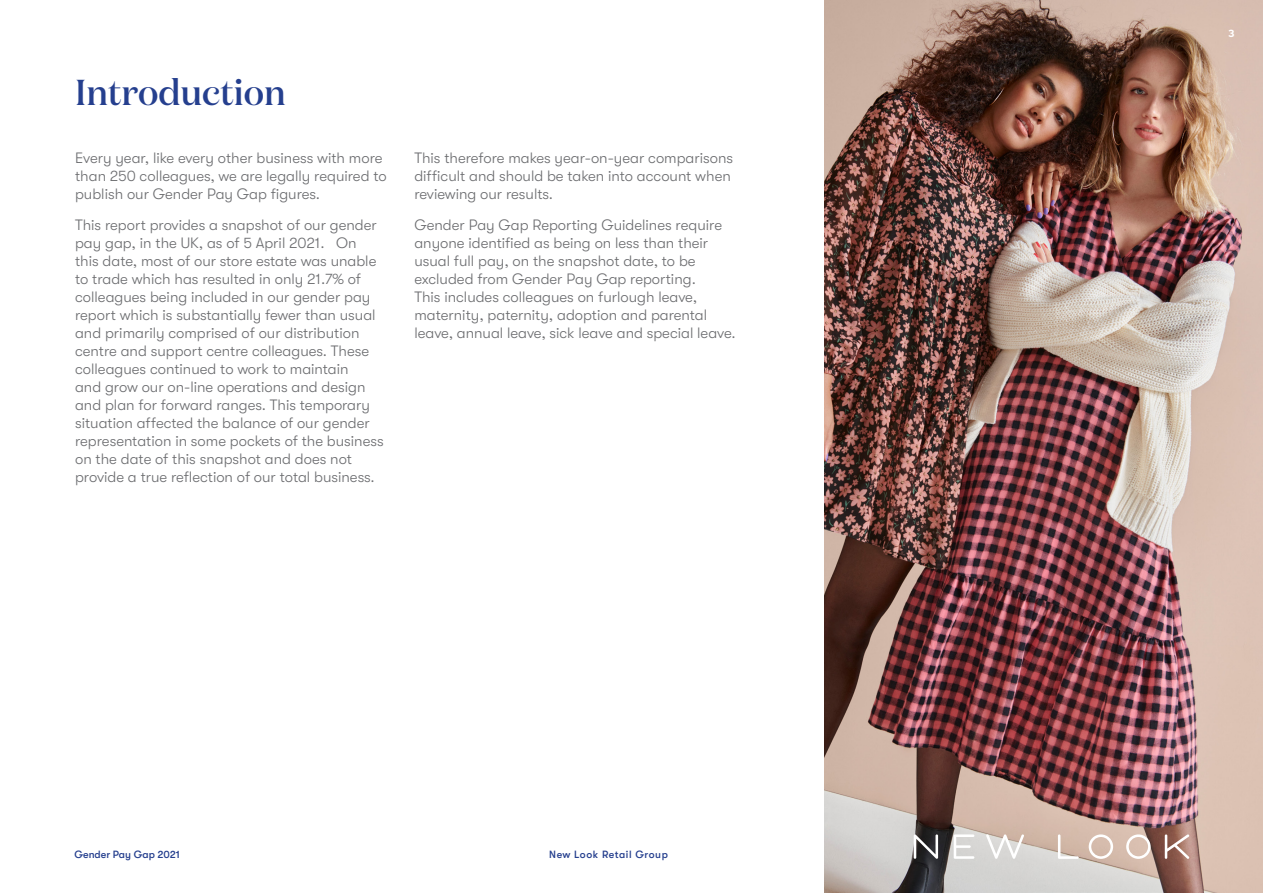
<style>
.page{position:relative;width:1263px;height:893px;background:#fff}
.page>*{position:absolute;margin:0;border:0;box-sizing:border-box;transform-origin:0 0}
.t1{font:500 36px "Domaine Display";color:#253f8e}
.body_2021{font:300 15px/18px "GT Walsheim Pro";color:#6c6d70}
.t2{font:500 10.5px "GT Walsheim Pro";letter-spacing:.05em;color:#253f8e}
.t3{font:500 10.5px "GT Walsheim Pro";color:#253f8e}
.t4{font:600 10.5px "Gibson";color:#fff}
</style>
<div class="page">
<img style="left:825px;top:0;width:438px;height:893px">
<svg style="left:954px;top:834px;width:20px;height:25px"></svg>
<svg style="left:986px;top:834px;width:38px;height:25px"></svg>
<svg style="left:914px;top:834px;width:24px;height:25px"></svg>
<svg style="left:1089px;top:834px;width:24px;height:25px"></svg>
<svg style="left:1165px;top:834px;width:24px;height:25px"></svg>
<svg style="left:1126px;top:834px;width:24px;height:25px"></svg>
<svg style="left:1058px;top:834px;width:21px;height:25px"></svg>
<p class="t1" style="left:75px;top:69px;width:212px">Introduction</p>
<p class="body_2021" style="left:75px;top:149px;width:313px">Every year, like every other business with more than 250 colleagues, we are legally required to publish our Gender Pay Gap figures.</p>
<p class="body_2021" style="left:75px;top:216px;width:310px">This report provides a snapshot of our gender pay gap, in the UK, as of 5 April 2021. On this date, most of our store estate was unable to trade which has resulted in only 21.7% of colleagues being included in our gender pay report which is substantially fewer than usual and primarily comprised of our distribution centre and support centre colleagues. These colleagues continued to work to maintain<br>and grow our on-line operations and design and plan for forward ranges. This temporary situation affected the balance of our gender representation in some pockets of the business on the date of this snapshot and does not provide a true reflection of our total business.</p>
<p class="body_2021" style="left:414px;top:149px;width:320px">This therefore makes year-on-year comparisons difficult and should be taken into account when reviewing our results.</p>
<p class="body_2021" style="left:414px;top:216px;width:323px">Gender Pay Gap Reporting Guidelines require anyone identified as being on less than their usual full pay, on the snapshot date, to be excluded from Gender Pay Gap reporting.<br>This includes colleagues on furlough leave, maternity, paternity, adoption and parental leave, annual leave, sick leave and special leave.</p>
<p class="t3" style="left:74px;top:848px;width:107px">Gender Pay Gap 2021</p>
<p class="t2" style="left:549px;top:849px;width:120px">New Look Retail Group</p>
<p class="t4" style="left:1228px;top:27px;width:8px">3</p>
</div>
